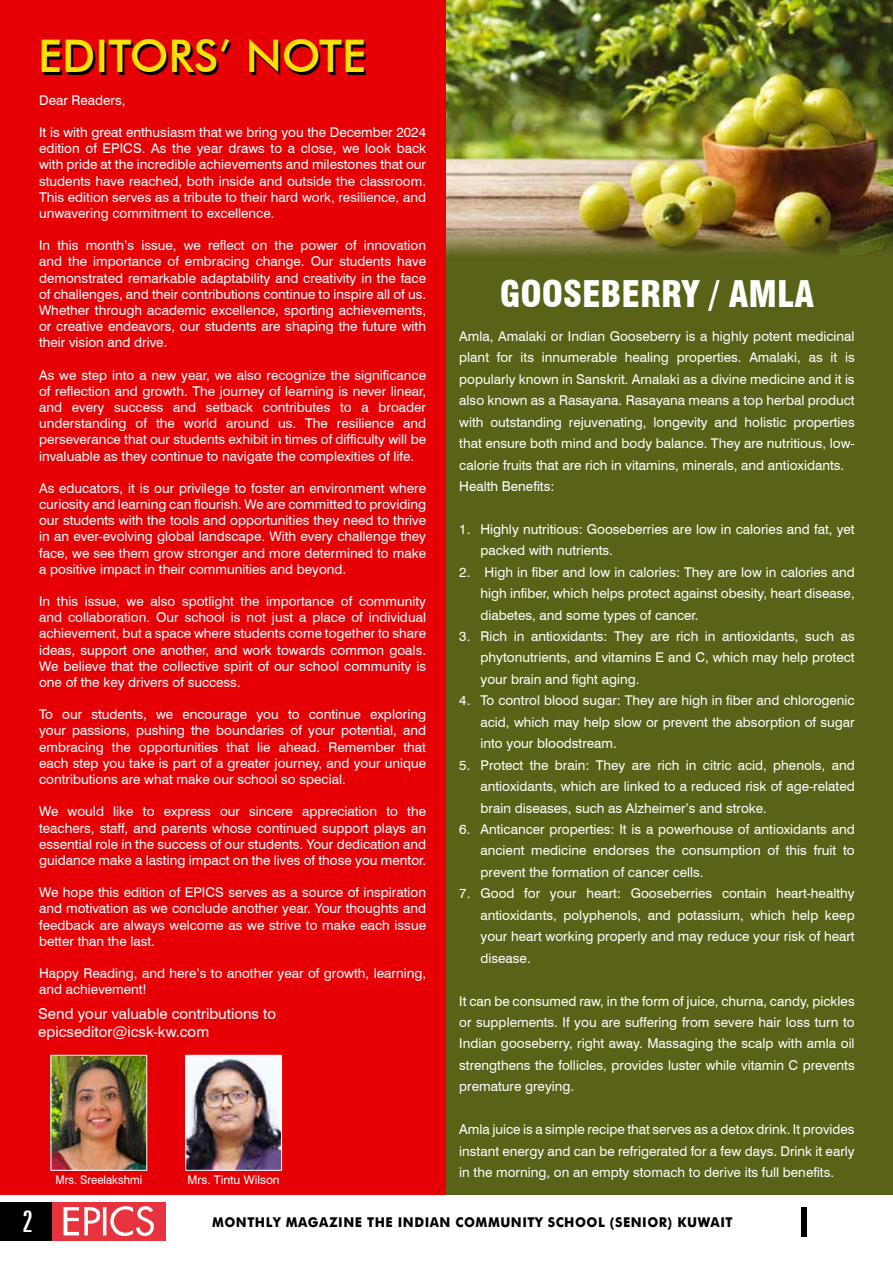
<style>
.page{position:relative;width:893px;height:1263px;background:#fff}
.page>*{position:absolute;margin:0;border:0;box-sizing:border-box;transform-origin:0 0}
.t1{font:500 45px "Futura BT";color:#000}
.t2{font:900 condensed 35.85px "Swiss 721 BT";color:#fff}
.t3{font:extra-condensed 30px "Zurich BT";color:#fff}
.t4{font:15px/18px "Swiss 721 BT";color:#fff}
.t5{font:13.5px/16.2px "Swiss 721 BT";color:#fff;text-align:justify}
.t6{font:700 13.5px "Futura";letter-spacing:.04em;color:#000;scale:.95 1}
.t7{font:12px "Swiss 721 BT";color:#fff;scale:.94 1}
.t8{font:12px "Swiss 721 BT";color:#fff}
</style>
<div class="page">
<div style="left:0;top:0;width:446px;height:1195px;background:#e60005"></div>
<img style="left:53px;top:1057px;width:92px;height:112px">
<div style="left:51px;top:1055px;width:96px;height:116px;border:1px solid #fff"></div>
<img style="left:187px;top:1057px;width:93px;height:112px">
<div style="left:185px;top:1055px;width:97px;height:116px;border:1px solid #fff"></div>
<div style="left:446px;top:0;width:447px;height:1195px;background:#596217"></div>
<img style="left:447px;top:0;width:446px;height:255px">
<div style="left:0;top:1202px;width:53px;height:39px;background:#000"></div>
<div style="left:53px;top:1202px;width:113px;height:39px;background:#e7333d"></div>
<svg style="left:64px;top:1206px;width:90px;height:30px"></svg>
<div style="left:801px;top:1207px;width:6px;height:29px;background:#000"></div>
<h1 class="t1" style="left:40px;top:31px;width:329px">EDITORS’ NOTE</h1>
<p class="t5" style="left:39px;top:91px;width:88px">Dear Readers,</p>
<p class="t5" style="left:39px;top:124px;width:388px">It is with great enthusiasm that we bring you the December 2024 edition of EPICS. As the year draws to a close, we look back with pride at the incredible achievements and milestones that our students have reached, both inside and outside the classroom.<br>This edition serves as a tribute to their hard work, resilience, and unwavering commitment to excellence.</p>
<p class="t5" style="left:39px;top:237px;width:388px">In this month’s issue, we reflect on the power of innovation and the importance of embracing change. Our students have demonstrated remarkable adaptability and creativity in the face of challenges, and their contributions continue to inspire all of us.<br>Whether through academic excellence, sporting achievements, or creative endeavors, our students are shaping the future with their vision and drive.</p>
<p class="t5" style="left:39px;top:366px;width:388px">As we step into a new year, we also recognize the significance of reflection and growth. The journey of learning is never linear, and every success and setback contributes to a broader understanding of the world around us. The resilience and perseverance that our students exhibit in times of difficulty will be invaluable as they continue to navigate the complexities of life.</p>
<p class="t5" style="left:39px;top:479px;width:388px">As educators, it is our privilege to foster an environment where curiosity and learning can flourish. We are committed to providing our students with the tools and opportunities they need to thrive in an ever-evolving global landscape. With every challenge they face, we see them grow stronger and more determined to make a positive impact in their communities and beyond.</p>
<p class="t5" style="left:39px;top:593px;width:388px">In this issue, we also spotlight the importance of community and collaboration. Our school is not just a place of individual achievement, but a space where students come together to share ideas, support one another, and work towards common goals.<br>We believe that the collective spirit of our school community is one of the key drivers of success.</p>
<p class="t5" style="left:39px;top:706px;width:388px">To our students, we encourage you to continue exploring your passions, pushing the boundaries of your potential, and embracing the opportunities that lie ahead. Remember that each step you take is part of a greater journey, and your unique contributions are what make our school so special.</p>
<p class="t5" style="left:39px;top:803px;width:388px">We would like to express our sincere appreciation to the teachers, staff, and parents whose continued support plays an essential role in the success of our students. Your dedication and guidance make a lasting impact on the lives of those you mentor.</p>
<p class="t5" style="left:39px;top:884px;width:388px">We hope this edition of EPICS serves as a source of inspiration and motivation as we conclude another year. Your thoughts and feedback are always welcome as we strive to make each issue better than the last.</p>
<p class="t5" style="left:39px;top:965px;width:388px">Happy Reading, and here’s to another year of growth, learning, and achievement!</p>
<p class="t4" style="left:38px;top:1004px;width:239px">Send your valuable contributions to epicseditor@icsk-kw.com</p>
<p class="t7" style="left:55px;top:1172px;width:94px">Mrs. Sreelakshmi</p>
<p class="t8" style="left:188px;top:1172px;width:94px">Mrs. Tintu Wilson</p>
<h2 class="t2" style="left:500px;top:272px;width:316px">GOOSEBERRY / AMLA</h2>
<p class="t5" style="left:459px;top:325px;width:397px;line-height:21.5px;text-align:left">Amla, Amalaki or Indian Gooseberry is a highly potent medicinal plant for its innumerable healing properties. Amalaki, as it is popularly known in Sanskrit. Amalaki as a divine medicine and it is also known as a Rasayana. Rasayana means a top herbal product with outstanding rejuvenating, longevity and holistic properties that ensure both mind and body balance. They are nutritious, low&shy;calorie fruits that are rich in vitamins, minerals, and antioxidants.<br>Health Benefits:</p>
<p class="t5" style="left:480px;top:518px;width:376px;line-height:21.5px;text-indent:-21px">1. Highly nutritious: Gooseberries are low in calories and fat, yet packed with nutrients.</p>
<p class="t5" style="left:480px;top:561px;width:376px;line-height:21.5px;text-indent:-21px">2. High in fiber and low in calories: They are low in calories and high infiber, which helps protect against obesity, heart disease, diabetes, and some types of cancer.</p>
<p class="t5" style="left:480px;top:625px;width:376px;line-height:21.5px;text-indent:-21px">3. Rich in antioxidants: They are rich in antioxidants, such as phytonutrients, and vitamins E and C, which may help protect your brain and fight aging.</p>
<p class="t5" style="left:480px;top:689px;width:376px;line-height:21.5px;text-indent:-21px">4. To control blood sugar: They are high in fiber and chlorogenic acid, which may help slow or prevent the absorption of sugar into your bloodstream.</p>
<p class="t5" style="left:480px;top:754px;width:376px;line-height:21.5px;text-indent:-21px">5. Protect the brain: They are rich in citric acid, phenols, and antioxidants, which are linked to a reduced risk of age-related brain diseases, such as Alzheimer’s and stroke.</p>
<p class="t5" style="left:480px;top:818px;width:376px;line-height:21.5px;text-indent:-21px">6. Anticancer properties: It is a powerhouse of antioxidants and ancient medicine endorses the consumption of this fruit to prevent the formation of cancer cells.</p>
<p class="t5" style="left:480px;top:882px;width:376px;line-height:21.5px;text-indent:-21px">7. Good for your heart: Gooseberries contain heart-healthy antioxidants, polyphenols, and potassium, which help keep your heart working properly and may reduce your risk of heart disease.</p>
<p class="t5" style="left:459px;top:989px;width:397px;line-height:21.5px">It can be consumed raw, in the form of juice, churna, candy, pickles or supplements. If you are suffering from severe hair loss turn to Indian gooseberry, right away. Massaging the scalp with amla oil strengthens the follicles, provides luster while vitamin C prevents premature greying.</p>
<p class="t5" style="left:459px;top:1118px;width:397px;line-height:21.5px">Amla juice is a simple recipe that serves as a detox drink. It provides instant energy and can be refrigerated for a few days. Drink it early in the morning, on an empty stomach to derive its full benefits.</p>
<h3 class="t3" style="left:22px;top:1204px;width:12px">2</h3>
<p class="t6" style="left:212px;top:1212px;width:549px">MONTHLY MAGAZINE THE INDIAN COMMUNITY SCHOOL (SENIOR) KUWAIT</p>
</div>
